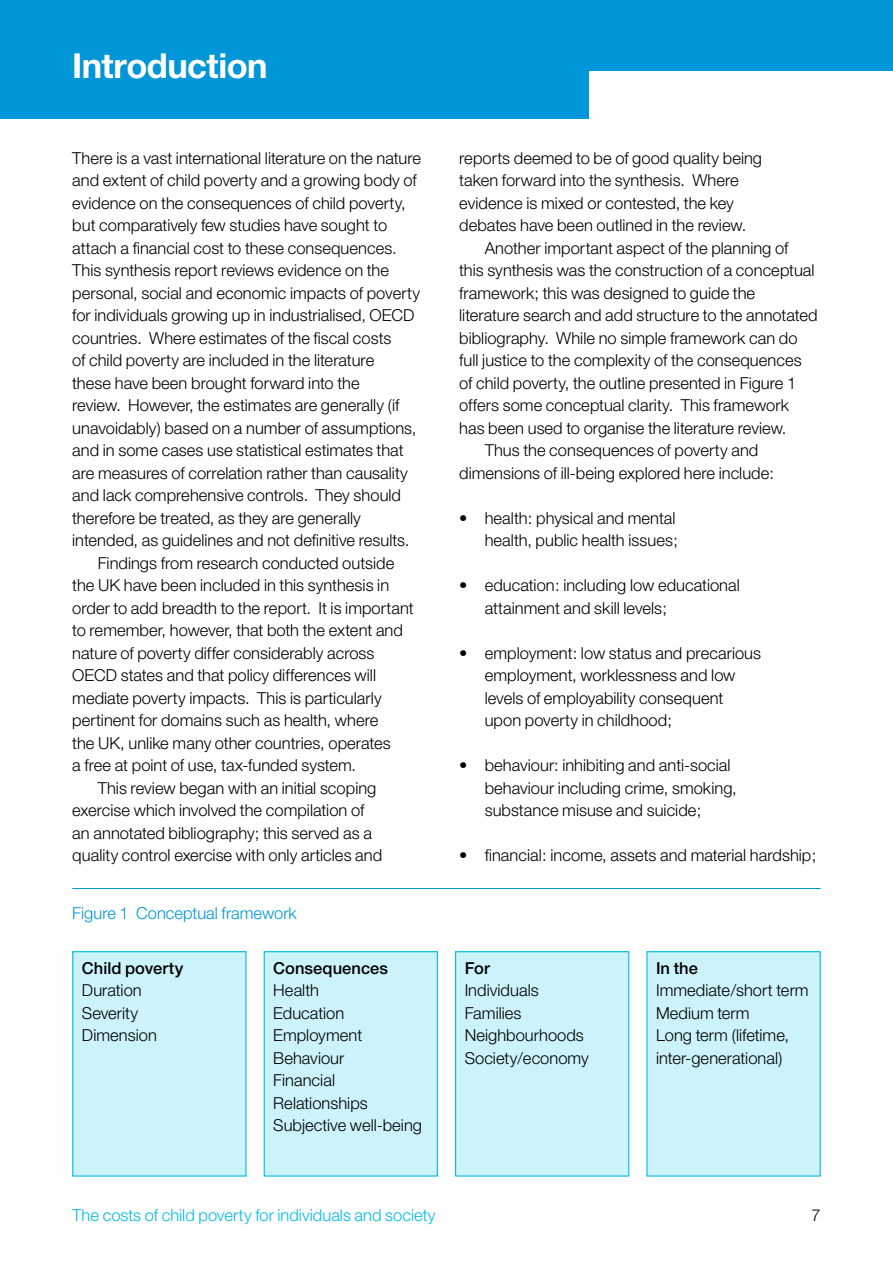
<style>
.page{position:relative;width:893px;height:1263px;background:#fff}
.page>*{position:absolute;margin:0;border:0;box-sizing:border-box;transform-origin:0 0}
.t1{font:700 34.5px "Helvetica Neue";letter-spacing:-.015em;color:#fff}
.t2{font:300 16.5px/22.5px "Helvetica Neue";color:#000}
.t3{font:300 16.5px "Helvetica Neue";color:#00bce4}
.t4{font:500 16.5px "Helvetica Neue";letter-spacing:.005em;color:#000}
.t5{font:300 16.5px "Helvetica Neue";color:#0096d7}
</style>
<div class="page">
<div style="left:292px;top:0;width:601px;height:71px;background:#0096d7"></div>
<div style="left:0;top:0;width:588px;height:119px;background:#0096d7"></div>
<hr style="left:72px;top:888px;width:749px;height:1px;background:#0096d7">
<div style="left:73px;top:952px;width:173px;height:224px;background:#ccf2fa"></div>
<div style="left:72px;top:951px;width:175px;height:225px;border:1px solid #00bce4"></div>
<div style="left:264px;top:952px;width:173px;height:224px;background:#ccf2fa"></div>
<div style="left:264px;top:951px;width:174px;height:225px;border:1px solid #00bce4"></div>
<div style="left:456px;top:952px;width:173px;height:224px;background:#ccf2fa"></div>
<div style="left:455px;top:951px;width:174px;height:225px;border:1px solid #00bce4"></div>
<div style="left:647px;top:952px;width:173px;height:224px;background:#ccf2fa"></div>
<div style="left:646px;top:951px;width:175px;height:225px;border:1px solid #00bce4"></div>
<h1 class="t1" style="left:72px;top:44px;width:197px">Introduction</h1>
<p class="t2" style="left:72px;top:146px;width:350px">There is a vast international literature on the nature</p>
<p class="t2" style="left:72px;top:169px;width:346px">and extent of child poverty and a growing body of</p>
<p class="t2" style="left:72px;top:191px;width:335px">evidence on the consequences of child poverty,</p>
<p class="t2" style="left:72px;top:214px;width:316px">but comparatively few studies have sought to</p>
<p class="t2" style="left:72px;top:236px;width:326px">attach a financial cost to these consequences.</p>
<p class="t2" style="left:72px;top:259px;width:318px">This synthesis report reviews evidence on the</p>
<p class="t2" style="left:72px;top:281px;width:349px">personal, social and economic impacts of poverty</p>
<p class="t2" style="left:72px;top:304px;width:344px">for individuals growing up in industrialised, OECD</p>
<p class="t2" style="left:72px;top:326px;width:321px">countries. Where estimates of the fiscal costs</p>
<p class="t2" style="left:72px;top:349px;width:303px">of child poverty are included in the literature</p>
<p class="t2" style="left:72px;top:371px;width:289px">these have been brought forward into the</p>
<p class="t2" style="left:72px;top:394px;width:329px">review. However, the estimates are generally (if</p>
<p class="t2" style="left:72px;top:416px;width:346px">unavoidably) based on a number of assumptions,</p>
<p class="t2" style="left:72px;top:439px;width:333px">and in some cases use statistical estimates that</p>
<p class="t2" style="left:72px;top:461px;width:337px">are measures of correlation rather than causality</p>
<p class="t2" style="left:72px;top:484px;width:330px">and lack comprehensive controls. They should</p>
<p class="t2" style="left:72px;top:506px;width:290px">therefore be treated, as they are generally</p>
<p class="t2" style="left:72px;top:529px;width:339px">intended, as guidelines and not definitive results.</p>
<p class="t2" style="left:98px;top:551px;width:298px">Findings from research conducted outside</p>
<p class="t2" style="left:72px;top:574px;width:318px">the UK have been included in this synthesis in</p>
<p class="t2" style="left:72px;top:596px;width:343px">order to add breadth to the report. It is important</p>
<p class="t2" style="left:72px;top:619px;width:332px">to remember, however, that both the extent and</p>
<p class="t2" style="left:72px;top:641px;width:304px">nature of poverty differ considerably across</p>
<p class="t2" style="left:72px;top:664px;width:305px">OECD states and that policy differences will</p>
<p class="t2" style="left:72px;top:686px;width:311px">mediate poverty impacts. This is particularly</p>
<p class="t2" style="left:72px;top:709px;width:308px">pertinent for domains such as health, where</p>
<p class="t2" style="left:72px;top:731px;width:320px">the UK, unlike many other countries, operates</p>
<p class="t2" style="left:72px;top:754px;width:285px">a free at point of use, tax-funded system.</p>
<p class="t2" style="left:98px;top:776px;width:280px">This review began with an initial scoping</p>
<p class="t2" style="left:72px;top:799px;width:294px">exercise which involved the compilation of</p>
<p class="t2" style="left:72px;top:821px;width:301px">an annotated bibliography; this served as a</p>
<p class="t2" style="left:72px;top:844px;width:312px">quality control exercise with only articles and</p>
<p class="t5" style="left:72px;top:903px;width:226px">Figure 1 Conceptual framework</p>
<p class="t4" style="left:82px;top:958px;width:103px">Child poverty</p>
<p class="t2" style="left:82px;top:979px;width:76px">Duration<br>Severity<br>Dimension</p>
<p class="t4" style="left:273px;top:958px;width:116px">Consequences</p>
<p class="t2" style="left:273px;top:979px;width:150px">Health<br>Education<br>Employment<br>Behaviour<br>Financial<br>Relationships<br>Subjective well-being</p>
<p class="t2" style="left:459px;top:146px;width:304px">reports deemed to be of good quality being</p>
<p class="t2" style="left:459px;top:169px;width:281px">taken forward into the synthesis. Where</p>
<p class="t2" style="left:459px;top:191px;width:276px">evidence is mixed or contested, the key</p>
<p class="t2" style="left:459px;top:214px;width:289px">debates have been outlined in the review.</p>
<p class="t2" style="left:485px;top:236px;width:305px">Another important aspect of the planning of</p>
<p class="t2" style="left:459px;top:259px;width:357px">this synthesis was the construction of a conceptual</p>
<p class="t2" style="left:459px;top:281px;width:297px">framework; this was designed to guide the</p>
<p class="t2" style="left:459px;top:304px;width:360px">literature search and add structure to the annotated</p>
<p class="t2" style="left:459px;top:326px;width:340px">bibliography. While no simple framework can do</p>
<p class="t2" style="left:459px;top:349px;width:344px">full justice to the complexity of the consequences</p>
<p class="t2" style="left:459px;top:371px;width:339px">of child poverty, the outline presented in Figure 1</p>
<p class="t2" style="left:459px;top:394px;width:331px">offers some conceptual clarity. This framework</p>
<p class="t2" style="left:459px;top:416px;width:329px">has been used to organise the literature review.</p>
<p class="t2" style="left:485px;top:439px;width:275px">Thus the consequences of poverty and</p>
<p class="t2" style="left:459px;top:461px;width:317px">dimensions of ill-being explored here include:</p>
<p class="t2" style="left:459px;top:506px;width:220px;text-align:right">• health: physical and mental health, public health issues;</p>
<p class="t2" style="left:485px;top:574px;width:257px;text-indent:-26px">• education: including low educational attainment and skill levels;</p>
<p class="t2" style="left:485px;top:641px;width:278px;text-indent:-26px">• employment: low status and precarious employment, worklessness and low levels of employability consequent upon poverty in childhood;</p>
<p class="t2" style="left:485px;top:754px;width:254px;text-indent:-26px">• behaviour: inhibiting and anti-social behaviour including crime, smoking, substance misuse and suicide;</p>
<p class="t2" style="left:459px;top:844px;width:359px">• financial: income, assets and material hardship;</p>
<p class="t4" style="left:465px;top:958px;width:27px">For</p>
<p class="t2" style="left:465px;top:979px;width:126px">Individuals<br>Families<br>Neighbourhoods<br>Society/economy</p>
<p class="t4" style="left:656px;top:958px;width:43px">In the</p>
<p class="t2" style="left:656px;top:979px;width:154px">Immediate/short term<br>Medium term<br>Long term (lifetime, inter-generational)</p>
<p class="t3" style="left:72px;top:1205px;width:365px">The costs of child poverty for individuals and society</p>
<p class="t2" style="left:811px;top:1204px;width:11px">7</p>
</div>
